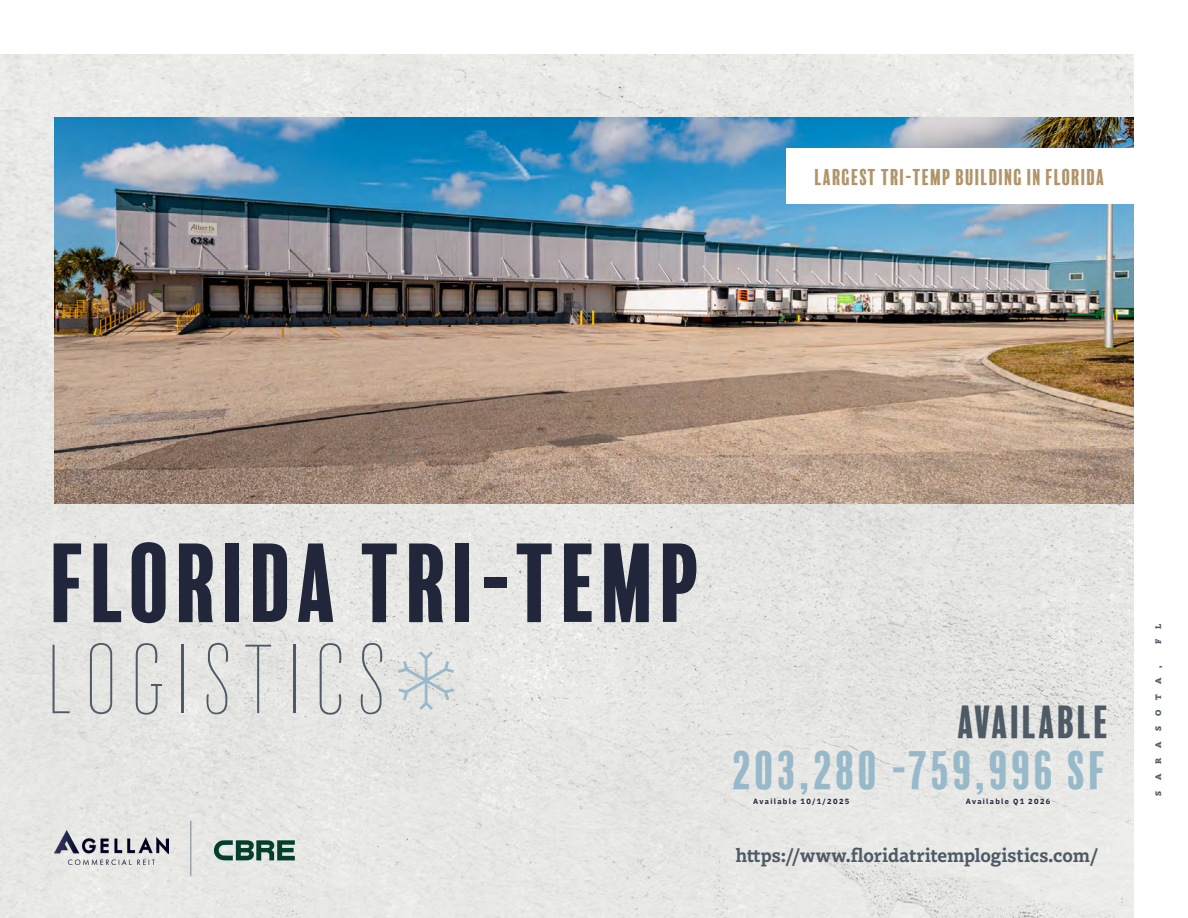
<style>
.page{position:relative;width:1188px;height:918px;background:#fff}
.page>*{position:absolute;margin:0;border:0;box-sizing:border-box;transform-origin:0 0}
.t1{font:102.15px "Balboa Plus Fill";color:#21263a}
.t2{font:100.5px "Balboa Plus Inline";color:#4e5a66}
.t3{font:49.65px "Balboa Plus Fill";letter-spacing:.015em;color:#98b9ca}
.t4{font:42.45px "Balboa Plus Fill";color:#4e5a66}
.t5{font:21px "Balboa Plus Fill";color:#b0956a}
.t6{font:700 18.75px "Dovetail MVB";letter-spacing:-.005em;color:#4e5a66}
.t7{font:800 8.25px "Dovetail MVB";letter-spacing:1.23em;color:#4e5a66}
.t8{font:700 7.5px "IBM Plex Sans";letter-spacing:.17em;color:#21263a}
</style>
<div class="page">
<img style="left:0;top:54px;width:1134px;height:864px">
<svg style="left:214px;top:840px;width:81px;height:20px;background:#5c8175"></svg>
<img style="left:54px;top:117px;width:1080px;height:386px">
<img style="left:54px;top:831px;width:114px;height:34px">
<hr style="left:191px;top:821px;width:1px;height:55px;background:#7a838c">
<div style="left:786px;top:149px;width:348px;height:55px;background:#fff"></div>
<svg style="left:398px;top:651px;width:56px;height:59px;background:#d6dcdd"></svg>
<svg style="left:152px;top:684px;width:10px;height:2px"></svg>
<p class="t5" style="left:815px;top:165px;width:292px">LARGEST TRI-TEMP BUILDING IN FLORIDA</p>
<h1 class="t1" style="left:50px;top:526px;width:657px">FLORIDA TRI-TEMP</h1>
<h2 class="t2" style="left:44px;top:625px;width:354px">LOGISTICS</h2>
<h3 class="t4" style="left:958px;top:698px;width:154px">AVAILABLE</h3>
<h3 class="t3" style="left:732px;top:742px;width:377px">203,280 -759,996 SF</h3>
<p class="t8" style="left:753px;top:795px;width:98px">Available 10/1/2025</p>
<p class="t8" style="left:966px;top:795px;width:86px">Available Q1 2026</p>
<p class="t6" style="left:736px;top:841px;width:364px">https://www.floridatritemplogistics.com/</p>
<p class="t7" style="left:1152px;top:644px;width:22px;rotate:-90deg">F L</p>
<p class="t7" style="left:1152px;top:668px;width:4px;rotate:-90deg">,</p>
<p class="t7" style="left:1152px;top:796px;width:119px;rotate:-90deg">SARASOTA</p>
</div>
